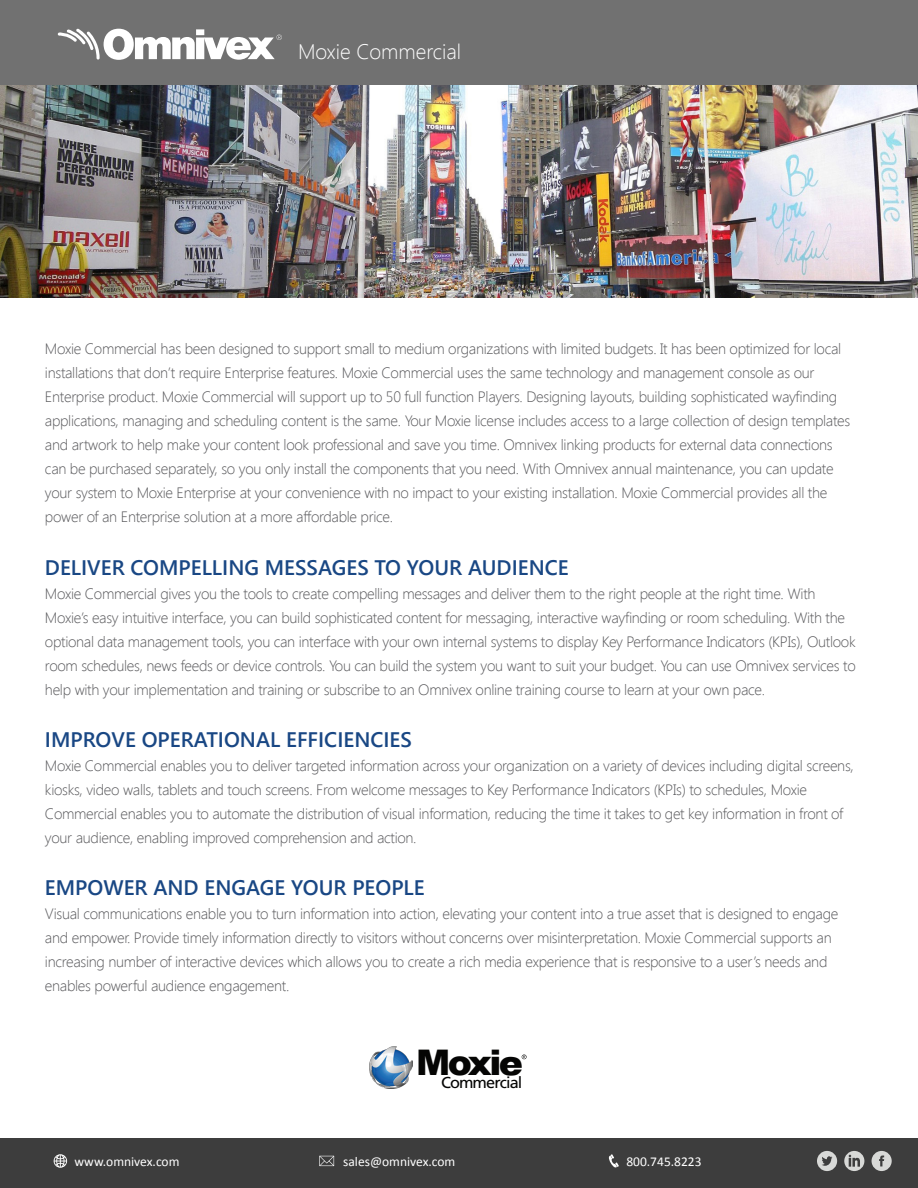
<style>
.page{position:relative;width:918px;height:1188px;background:#fff}
.page>*{position:absolute;margin:0;border:0;box-sizing:border-box;transform-origin:0 0}
.t1{font:35.25px "Omnivex";letter-spacing:-.075em;color:#050504}
.t2{font:600 21px "Segoe UI";color:#194784}
.t3{font:300 21px "Segoe UI";color:#fff}
.t4{font:15.9px "Frutiger";letter-spacing:-.055em;color:#050504}
.t5{font:300 15px/24px "Segoe UI";letter-spacing:-.02em;color:#58585b}
.t6{font:13.5px "Calibri";color:#fff}
</style>
<div class="page">
<div style="left:0;top:0;width:918px;height:86px;background:#717171"></div>
<svg style="left:58px;top:29px;width:224px;height:31px"></svg>
<div style="left:0;top:1139px;width:918px;height:49px;background:#3d3d3d"></div>
<svg style="left:844px;top:1151px;width:20px;height:20px"></svg>
<svg style="left:817px;top:1151px;width:20px;height:20px"></svg>
<svg style="left:609px;top:1154px;width:10px;height:14px"></svg>
<svg style="left:54px;top:1154px;width:13px;height:14px"></svg>
<svg style="left:319px;top:1156px;width:15px;height:10px"></svg>
<svg style="left:872px;top:1151px;width:20px;height:20px"></svg>
<img style="left:0;top:86px;width:918px;height:211px">
<svg style="left:522px;top:1055px;width:5px;height:4px"></svg>
<img style="left:370px;top:1046px;width:43px;height:42px">
<p class="t3" style="left:298px;top:38px;width:165px">Moxie Commercial</p>
<p class="t5" style="left:45px;top:337px;width:807px">Moxie Commercial has been designed to support small to medium organizations with limited budgets. It has been optimized for local installations that don’t require Enterprise features. Moxie Commercial uses the same technology and management console as our Enterprise product. Moxie Commercial will support up to 50 full function Players. Designing layouts, building sophisticated wayfinding applications, managing and scheduling content is the same. Your Moxie license includes access to a large collection of design templates and artwork to help make your content look professional and save you time. Omnivex linking products for external data connections can be purchased separately, so you only install the components that you need. With Omnivex annual maintenance, you can update your system to Moxie Enterprise at your convenience with no impact to your existing installation. Moxie Commercial provides all the power of an Enterprise solution at a more affordable price.</p>
<p class="t2" style="left:45px;top:550px;width:525px">DELIVER COMPELLING MESSAGES TO YOUR AUDIENCE</p>
<p class="t5" style="left:45px;top:581px;width:812px">Moxie Commercial gives you the tools to create compelling messages and deliver them to the right people at the right time. With Moxie’s easy intuitive interface, you can build sophisticated content for messaging, interactive wayfinding or room scheduling. With the optional data management tools, you can interface with your own internal systems to display Key Performance Indicators (KPIs), Outlook room schedules, news feeds or device controls. You can build the system you want to suit your budget. You can use Omnivex services to help with your implementation and training or subscribe to an Omnivex online training course to learn at your own pace.</p>
<p class="t2" style="left:45px;top:722px;width:368px">IMPROVE OPERATIONAL EFFICIENCIES</p>
<p class="t5" style="left:45px;top:753px;width:810px">Moxie Commercial enables you to deliver targeted information across your organization on a variety of devices including digital screens, kiosks, video walls, tablets and touch screens. From welcome messages to Key Performance Indicators (KPIs) to schedules, Moxie Commercial enables you to automate the distribution of visual information, reducing the time it takes to get key information in front of your audience, enabling improved comprehension and action.</p>
<p class="t2" style="left:45px;top:871px;width:381px">EMPOWER AND ENGAGE YOUR PEOPLE</p>
<p class="t5" style="left:45px;top:901px;width:795px">Visual communications enable you to turn information into action, elevating your content into a true asset that is designed to engage and empower. Provide timely information directly to visitors without concerns over misinterpretation. Moxie Commercial supports an increasing number of interactive devices which allows you to create a rich media experience that is responsive to a user’s needs and enables powerful audience engagement.</p>
<p class="t1" style="left:416px;top:1037px;width:108px">Moxie</p>
<p class="t4" style="left:441px;top:1073px;width:83px">Commercial</p>
<p class="t6" style="left:75px;top:1152px;width:106px">www.omnivex.com</p>
<p class="t6" style="left:343px;top:1152px;width:114px">sales@omnivex.com</p>
<p class="t6" style="left:626px;top:1152px;width:77px">800.745.8223</p>
</div>
